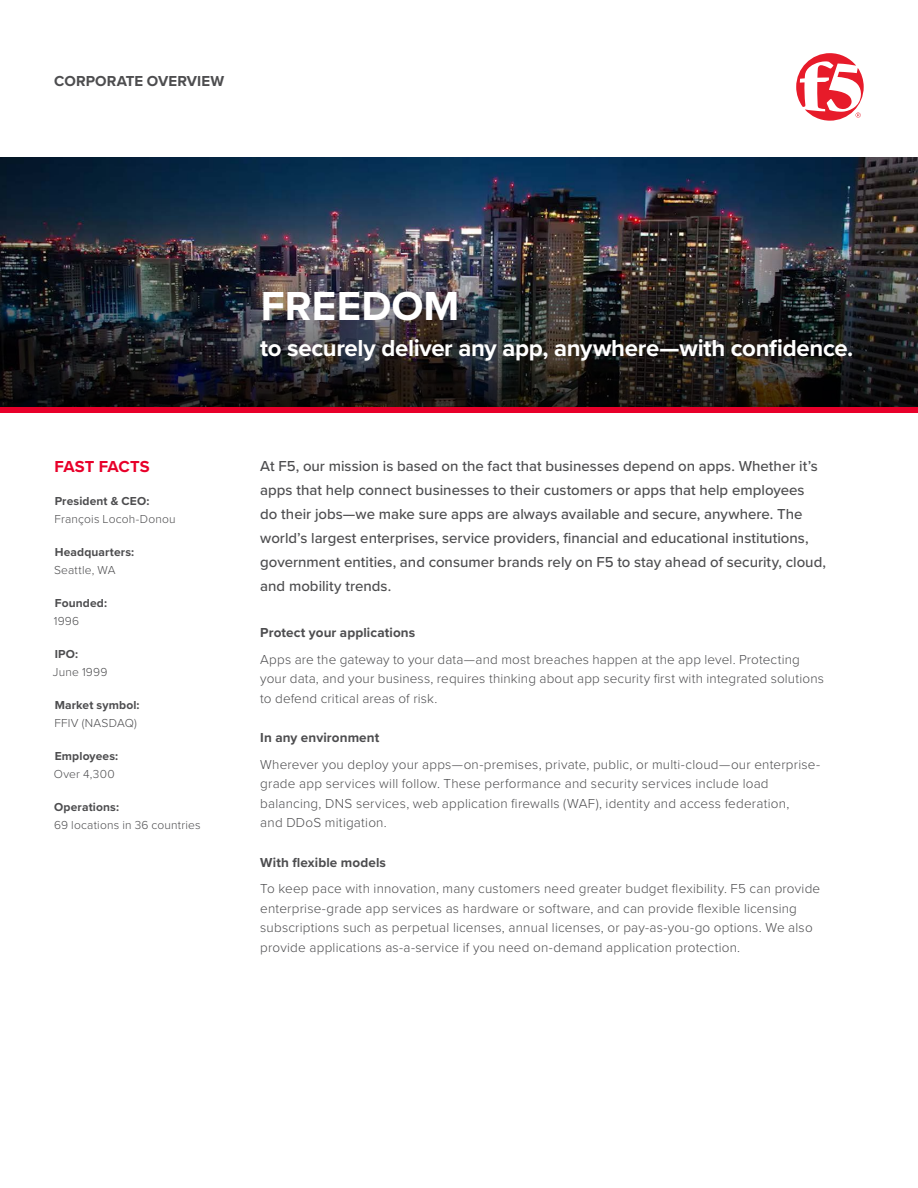
<style>
.page{position:relative;width:918px;height:1188px;background:#fff}
.page>*{position:absolute;margin:0;border:0;box-sizing:border-box;transform-origin:0 0}
.t1{font:700 42px "Proxima Nova";color:#fff}
.t2{font:700 24px "Proxima Nova";letter-spacing:-.015em;color:#fff}
.t3{font:700 16.5px "Proxima Nova";color:#e8002a}
.t4{font:500 15px/24px "Proxima Nova";color:#4d4d4f}
.t5{font:700 15px "Proxima Nova";letter-spacing:.005em;color:#4d4d4f}
.t6{font:300 13.5px/19.5px "Proxima Nova";letter-spacing:.015em;color:#4d4d4f}
.t7{font:700 13.5px "Proxima Nova";letter-spacing:.01em;color:#4d4d4f}
.t8{font:300 12px "Proxima Nova";letter-spacing:.015em;color:#4d4d4f}
.t9{font:700 12px "Proxima Nova";letter-spacing:.015em;color:#4d4d4f}
</style>
<div class="page">
<img style="left:0;top:158px;width:918px;height:95px">
<svg style="left:796px;top:53px;width:68px;height:68px"></svg>
<img style="left:0;top:253px;width:918px;height:154px">
<div style="left:0;top:407px;width:918px;height:6px;background:#e8002a"></div>
<p class="t5" style="left:54px;top:70px;width:171px">CORPORATE OVERVIEW</p>
<p class="t3" style="left:54px;top:454px;width:97px">FAST FACTS</p>
<p class="t9" style="left:55px;top:492px;width:96px">President &amp; CEO:</p>
<p class="t8" style="left:55px;top:510px;width:123px">François Locoh-Donou</p>
<p class="t9" style="left:55px;top:543px;width:81px">Headquarters:</p>
<p class="t8" style="left:54px;top:561px;width:63px">Seattle, WA</p>
<p class="t9" style="left:55px;top:594px;width:54px">Founded:</p>
<p class="t8" style="left:54px;top:612px;width:27px">1996</p>
<p class="t9" style="left:55px;top:645px;width:25px">IPO:</p>
<p class="t8" style="left:53px;top:663px;width:56px">June 1999</p>
<p class="t9" style="left:55px;top:696px;width:86px">Market symbol:</p>
<p class="t8" style="left:55px;top:714px;width:84px">FFIV (NASDAQ)</p>
<p class="t9" style="left:55px;top:747px;width:65px">Employees:</p>
<p class="t8" style="left:54px;top:765px;width:62px">Over 4,300</p>
<p class="t9" style="left:54px;top:798px;width:66px">Operations:</p>
<p class="t8" style="left:54px;top:816px;width:148px">69 locations in 36 countries</p>
<h1 class="t1" style="left:261px;top:275px;width:200px">FREEDOM</h1>
<h2 class="t2" style="left:260px;top:330px;width:595px">to securely deliver any app, anywhere—with confidence.</h2>
<p class="t4" style="left:260px;top:453px;width:567px">At F5, our mission is based on the fact that businesses depend on apps. Whether it’s apps that help connect businesses to their customers or apps that help employees<br>do their jobs—we make sure apps are always available and secure, anywhere. The world’s largest enterprises, service providers, financial and educational institutions, government entities, and consumer brands rely on F5 to stay ahead of security, cloud, and mobility trends.</p>
<p class="t7" style="left:260px;top:623px;width:156px">Protect your applications</p>
<p class="t6" style="left:260px;top:649px;width:565px">Apps are the gateway to your data—and most breaches happen at the app level. Protecting your data, and your business, requires thinking about app security first with integrated solutions to defend critical areas of risk.</p>
<p class="t7" style="left:260px;top:728px;width:121px">In any environment</p>
<p class="t6" style="left:260px;top:754px;width:561px">Wherever you deploy your apps—on-premises, private, public, or multi-cloud—our enterprise&shy;grade app services will follow. These performance and security services include load balancing, DNS services, web application firewalls (WAF), identity and access federation,<br>and DDoS mitigation.</p>
<p class="t7" style="left:260px;top:852px;width:127px">With flexible models</p>
<p class="t6" style="left:260px;top:878px;width:562px">To keep pace with innovation, many customers need greater budget flexibility. F5 can provide enterprise-grade app services as hardware or software, and can provide flexible licensing subscriptions such as perpetual licenses, annual licenses, or pay-as-you-go options. We also provide applications as-a-service if you need on-demand application protection.</p>
</div>
